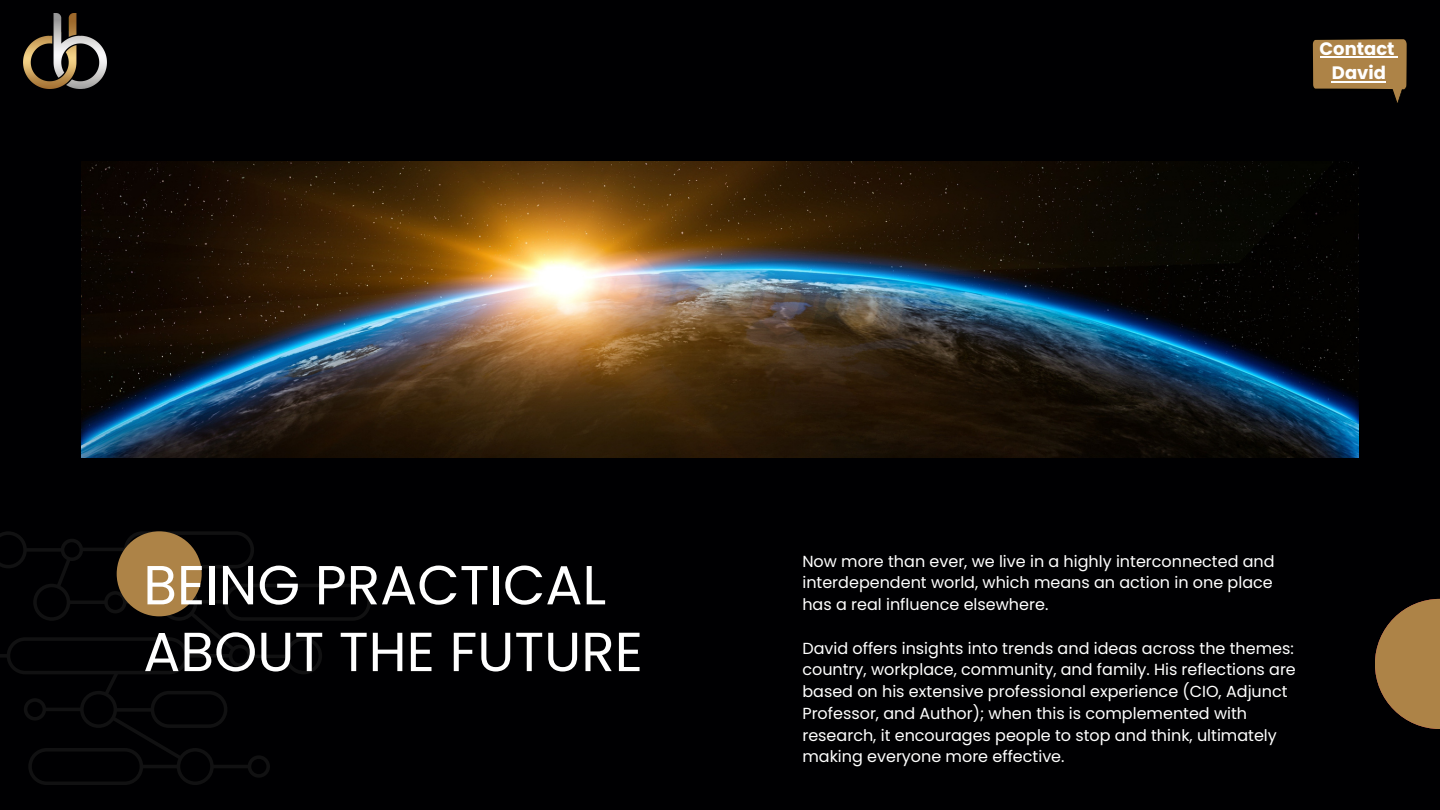
<style>
.page{position:relative;width:1440px;height:810px;background:#000002}
.page>*{position:absolute;margin:0;border:0;box-sizing:border-box;transform-origin:0 0}
.t1{font:55px/66.8px "Poppins";color:#fff}
.t2{font:700 18px/24.8px "Poppins";color:#fff;text-align:center}
.t3{font:16px/21.8px "Poppins";color:#fff;text-align:justify}
</style>
<div class="page">
<svg style="left:0;top:531px;width:371px;height:254px"></svg>
<img style="left:81px;top:162px;width:1278px;height:295px">
<div style="left:117px;top:531px;width:85px;height:85px;background:#ad8347;border-radius:50%"></div>
<svg style="left:1375px;top:599px;width:65px;height:130px;fill:#ad8347"></svg>
<img style="left:24px;top:14px;width:82px;height:75px">
<svg style="left:1312px;top:39px;width:95px;height:64px"></svg>
<hr style="left:1332px;top:81px;width:54px;height:1px;background:#fff">
<h1 class="t2" style="left:1320px;top:36px;width:76px">Contact<br>David</h1>
<p class="t1" style="left:143px;top:552px;width:501px">BEING PRACTICAL<br>ABOUT THE FUTURE</p>
<h2 class="t3" style="left:802px;top:550px;width:474px">Now more than ever, we live in a highly interconnected and interdependent world, which means an action in one place has a real influence elsewhere.</h2>
<p class="t3" style="left:802px;top:637px;width:495px;text-align:left">David offers insights into trends and ideas across the themes: country, workplace, community, and family. His reflections are based on his extensive professional experience (CIO, Adjunct Professor, and Author); when this is complemented with research, it encourages people to stop and think, ultimately making everyone more effective.</p>
</div>
